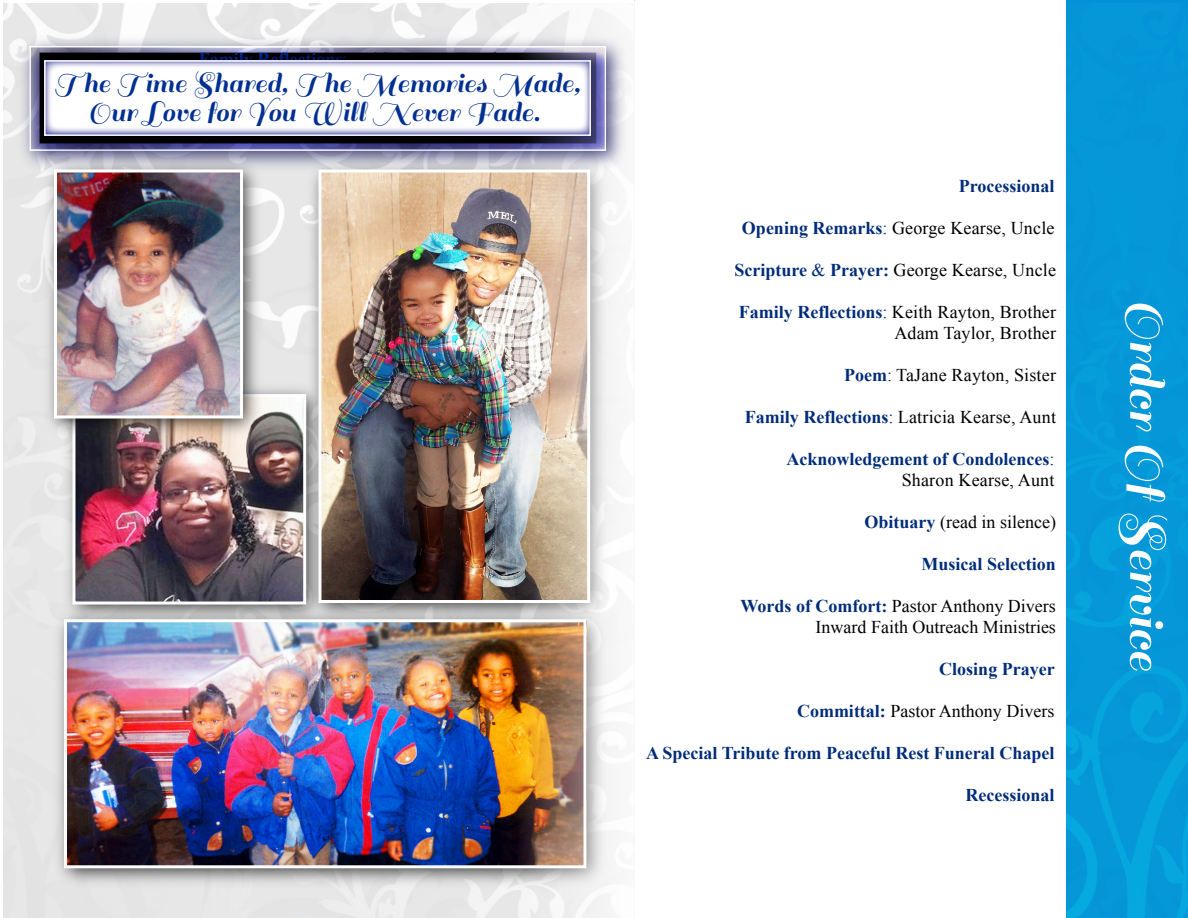
<style>
.page{position:relative;width:1188px;height:918px;background:#fff}
.page>*{position:absolute;margin:0;border:0;box-sizing:border-box;transform-origin:0 0}
.t1{font:54px "Sail";letter-spacing:-.005em;color:#fff}
.t2{font:30px/28.5px "Sail";color:#002f92;text-align:center}
.t3{font:18px/21px "Times New Roman";letter-spacing:.01em;color:#000;text-align:right}
.t4{font:700 18px/21px "Times New Roman";color:#012c79;text-align:right}
.s1{font-weight:700;color:#012c79}
.s2{color:#012c79}
.s3{font-weight:400}
.s4{font-weight:400;color:#000}
</style>
<div class="page">
<hr style="left:634px;top:0;width:1px;height:918px;background:#7f5e5d">
<img style="left:4px;top:4px;width:1184px;height:914px">
<img style="left:301px;top:179px;width:17px;height:198px">
<img style="left:322px;top:179px;width:194px;height:420px">
<img style="left:48px;top:602px;width:468px;height:291px">
<img style="left:68px;top:623px;width:448px;height:241px">
<img style="left:57px;top:377px;width:275px;height:252px">
<img style="left:76px;top:398px;width:226px;height:203px">
<div style="left:72px;top:394px;width:234px;height:211px;border:3px solid #fff"></div>
<img style="left:37px;top:179px;width:232px;height:264px">
<img style="left:58px;top:179px;width:181px;height:235px">
<img style="left:516px;top:2px;width:153px;height:916px">
<img style="left:13px;top:29px;width:621px;height:150px">
<svg style="left:32px;top:48px;width:572px;height:101px;background:#353450"></svg>
<svg style="left:47px;top:63px;width:541px;height:70px"></svg>
<div style="left:44px;top:60px;width:547px;height:76px;border:2px solid #fff"></div>
<div style="left:318px;top:170px;width:272px;height:433px;border:3px solid #fff"></div>
<div style="left:64px;top:619px;width:523px;height:249px;border:3px solid #fff"></div>
<div style="left:54px;top:170px;width:189px;height:248px;border:3px solid #fff"></div>
<div style="left:30px;top:46px;width:576px;height:105px;border:1px solid #fff"></div>
<h2 class="t2" style="left:54px;top:70px;width:528px">The Time Shared, The Memories Made,<br>Our Love for You Will Never Fade.</h2>
<p class="t4" style="left:959px;top:175px;width:97px">Processional</p>
<p class="t3" style="left:742px;top:217px;width:314px"><span class="s1">Opening Remarks</span><span class="s2">:</span> George Kearse, Uncle</p>
<p class="t3" style="left:734px;top:259px;width:323px"><span class="s1">Scripture</span> <span class="s2">&amp;</span> <span class="s1">Prayer:</span> George Kearse, Uncle</p>
<p class="t3" style="left:739px;top:301px;width:319px"><span class="s1">Family Reflections</span><span class="s2">:</span> Keith Rayton, Brother<br>Adam Taylor, Brother</p>
<p class="t3" style="left:844px;top:364px;width:213px"><span class="s1">Poem</span><span class="s2">:</span> TaJane Rayton, Sister</p>
<p class="t3" style="left:745px;top:406px;width:313px"><span class="s1">Family Reflections</span><span class="s2">:</span> Latricia Kearse, Aunt</p>
<p class="t4" style="left:787px;top:448px;width:269px">Acknowledgement of Condolences<span class="s3">:<br></span><span class="s4">Sharon Kearse, Aunt</span></p>
<p class="t3" style="left:865px;top:511px;width:193px"><span class="s1">Obituary</span> (read in silence)</p>
<p class="t4" style="left:922px;top:553px;width:136px">Musical Selection</p>
<p class="t3" style="left:741px;top:595px;width:317px"><span class="s1">Words of Comfort:</span> Pastor Anthony Divers<br>Inward Faith Outreach Ministries</p>
<p class="t4" style="left:939px;top:658px;width:117px">Closing Prayer</p>
<p class="t3" style="left:797px;top:700px;width:259px"><span class="s1">Committal:</span> Pastor Anthony Divers</p>
<p class="t4" style="left:646px;top:742px;width:410px">A Special Tribute from Peaceful Rest Funeral Chapel</p>
<p class="t4" style="left:965px;top:784px;width:90px">Recessional</p>
<h1 class="t1" style="left:1177px;top:299px;width:373px;rotate:90deg">Ordcr Of Service</h1>
</div>
